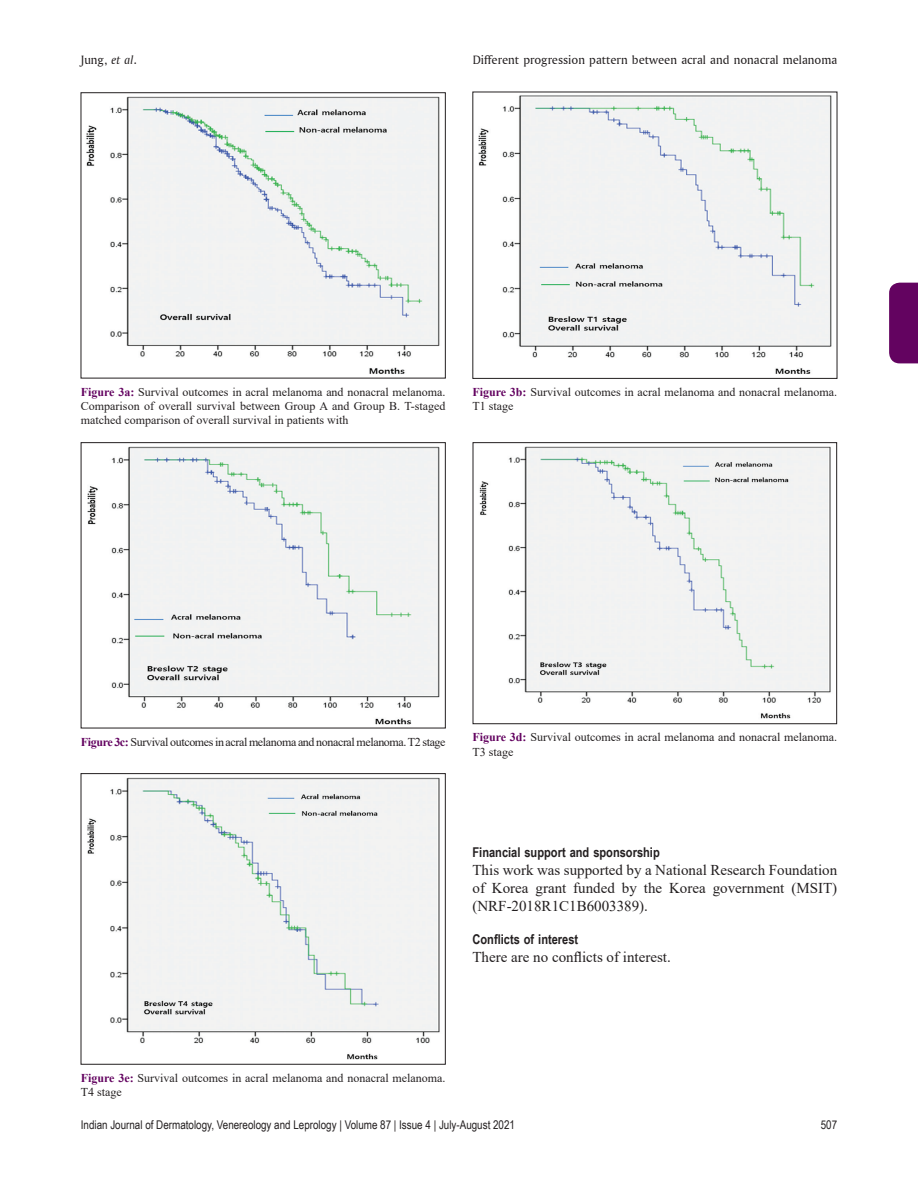
<style>
.page{position:relative;width:918px;height:1188px;background:#fff}
.page>*{position:absolute;margin:0;border:0;box-sizing:border-box;transform-origin:0 0}
.TX{font:15px/18px "Times New Roman";color:#231f20;text-align:justify}
.t1{font:700 13.5px "Arial Narrow";color:#231f20}
.t2{font:12.75px "Amerigo BT Roman A";color:#231f20}
.FGC{font:12px/14.4px "Times New Roman";color:#231f20}
.t3{font:12px "Arial Narrow";color:#231f20}
.FGC-2{font:12px "Times New Roman";letter-spacing:-.03em;color:#231f20}
.s1{font-family:"Amerigo BT Italic A"}
.s2{font-weight:700;color:#630360}
</style>
<div class="page">
<div style="left:889px;top:283px;width:29px;height:80px;background:#630360"></div>
<img style="left:86px;top:96px;width:354px;height:278px">
<img style="left:478px;top:95px;width:354px;height:279px">
<img style="left:87px;top:446px;width:353px;height:279px">
<img style="left:479px;top:446px;width:352px;height:273px">
<div style="left:473px;top:442px;width:364px;height:282px;border:1px solid #231f20"></div>
<img style="left:87px;top:777px;width:353px;height:283px">
<div style="left:81px;top:773px;width:365px;height:291px;border:1px solid #231f20"></div>
<p class="t2" style="left:81px;top:52px;width:57px">Jung, <span class="s1">et al</span>.</p>
<p class="t2" style="left:473px;top:52px;width:366px">Different progression pattern between acral and nonacral melanoma</p>
<p class="FGC" style="left:81px;top:384px;width:366px;text-align:justify"><span class="s2">Figure 3a:</span> Survival outcomes in acral melanoma and nonacral melanoma.<br>Comparison of overall survival between Group A and Group B. T‑staged matched comparison of overall survival in patients with</p>
<p class="FGC" style="left:473px;top:384px;width:366px"><span class="s2">Figure 3b:</span> Survival outcomes in acral melanoma and nonacral melanoma.<br>T1 stage</p>
<p class="FGC-2" style="left:81px;top:733px;width:366px"><span class="s2">Figure 3c:</span> Survival outcomes in acral melanoma and nonacral melanoma. T2 stage</p>
<p class="FGC" style="left:473px;top:730px;width:366px"><span class="s2">Figure 3d:</span> Survival outcomes in acral melanoma and nonacral melanoma.<br>T3 stage</p>
<h2 class="t1" style="left:472px;top:842px;width:189px">Financial support and sponsorship</h2>
<p class="TX" style="left:472px;top:861px;width:366px">This work was supported by a National Research Foundation of Korea grant funded by the Korea government (MSIT) (NRF‑2018R1C1B6003389).</p>
<h2 class="t1" style="left:472px;top:930px;width:107px">Conflicts of interest</h2>
<p class="TX" style="left:472px;top:948px;width:200px">There are no conflicts of interest.</p>
<p class="FGC" style="left:81px;top:1070px;width:366px"><span class="s2">Figure 3e:</span> Survival outcomes in acral melanoma and nonacral melanoma.<br>T4 stage</p>
<p class="t3" style="left:81px;top:1116px;width:436px">Indian Journal of Dermatology, Venereology and Leprology | Volume 87 | Issue 4 | July-August 2021</p>
<p class="t3" style="left:821px;top:1116px;width:18px">507</p>
</div>
